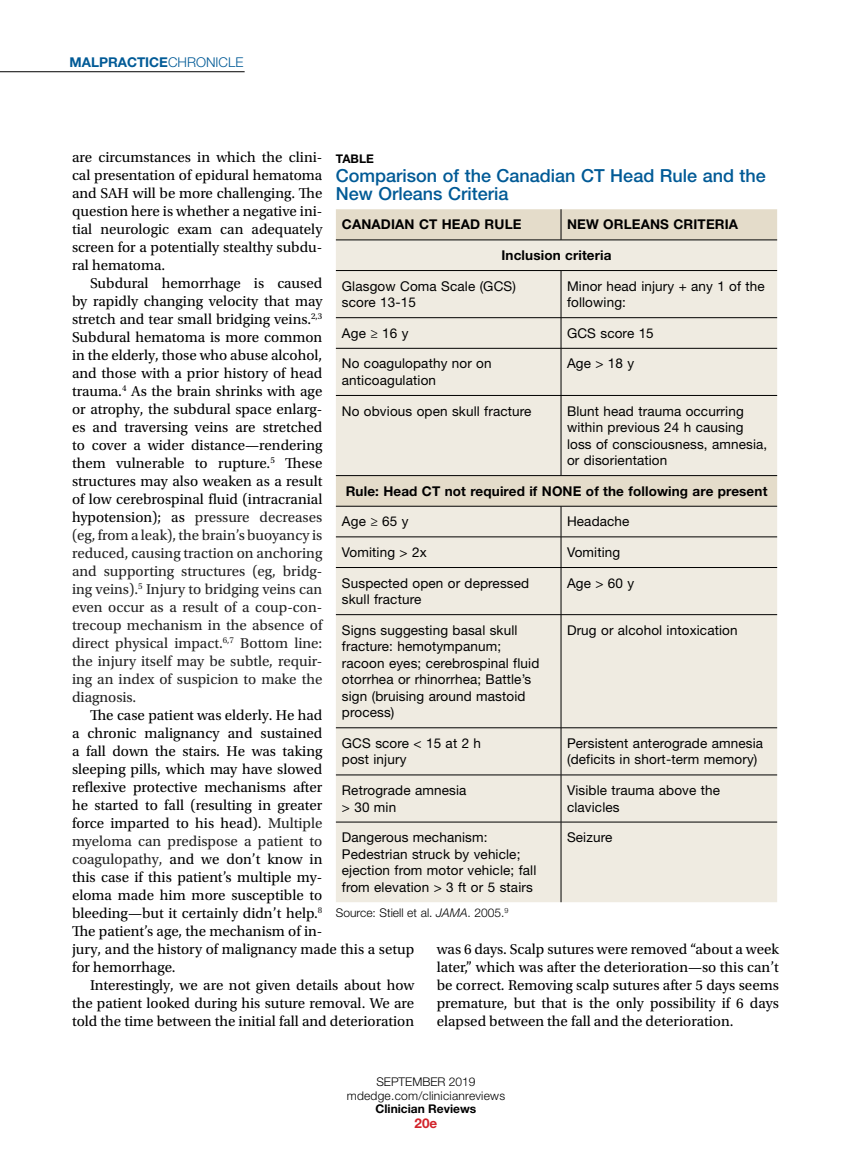
<style>
.page{position:relative;width:851px;height:1161px;background:#fff}
.page>*{position:absolute;margin:0;border:0;box-sizing:border-box;transform-origin:0 0}
.t1{font:500 18px/18px "Helvetica Neue LT Std";color:#005a96}
.t2{font:15px/18px "Utopia Std";color:#000;text-align:justify}
.t3{font:13.5px/16.5px "Helvetica Neue LT Std";letter-spacing:.01em;color:#000}
.t4{font:700 13.5px "Helvetica Neue LT Std";letter-spacing:.01em;color:#000}
.t5{font:700 13.5px "Helvetica Neue LT Std";color:#005a96}
.t6{font:700 13.5px "Helvetica Neue LT Std";color:#d2232a}
.t7{font:300 12px/13.5px "Helvetica Neue LT Std";letter-spacing:.02em;color:#000;text-align:center}
.t8{font:300 12px "Helvetica Neue LT Std";color:#000}
.t9{font:700 12px "Helvetica Neue LT Std";color:#000}
.s1{font-weight:300}
.s2{color:#232323}
.s3{font-style:italic}
</style>
<div class="page">
<hr style="left:0;top:71px;width:245px;height:1px;background:#000">
<div style="left:336px;top:209px;width:441px;height:31px;background:#e4dcca"></div>
<div style="left:336px;top:241px;width:441px;height:661px;background:#efebe1"></div>
<hr style="left:336px;top:240px;width:225px;height:1px;background:#000">
<hr style="left:561px;top:240px;width:216px;height:1px;background:#000">
<hr style="left:336px;top:270px;width:225px;height:1px;background:#000">
<hr style="left:561px;top:270px;width:216px;height:1px;background:#000">
<hr style="left:336px;top:317px;width:225px;height:1px;background:#000">
<hr style="left:561px;top:317px;width:216px;height:1px;background:#000">
<hr style="left:336px;top:348px;width:225px;height:1px;background:#000">
<hr style="left:561px;top:348px;width:216px;height:1px;background:#000">
<hr style="left:336px;top:395px;width:225px;height:1px;background:#000">
<hr style="left:561px;top:395px;width:216px;height:1px;background:#000">
<hr style="left:336px;top:475px;width:225px;height:1px;background:#000">
<hr style="left:561px;top:475px;width:216px;height:1px;background:#000">
<hr style="left:336px;top:506px;width:225px;height:1px;background:#000">
<hr style="left:561px;top:506px;width:216px;height:1px;background:#000">
<hr style="left:336px;top:537px;width:225px;height:1px;background:#000">
<hr style="left:561px;top:537px;width:216px;height:1px;background:#000">
<hr style="left:336px;top:567px;width:225px;height:1px;background:#000">
<hr style="left:561px;top:567px;width:216px;height:1px;background:#000">
<hr style="left:336px;top:614px;width:225px;height:1px;background:#000">
<hr style="left:561px;top:614px;width:216px;height:1px;background:#000">
<hr style="left:336px;top:728px;width:225px;height:1px;background:#000">
<hr style="left:561px;top:728px;width:216px;height:1px;background:#000">
<hr style="left:336px;top:775px;width:225px;height:1px;background:#000">
<hr style="left:561px;top:775px;width:216px;height:1px;background:#000">
<hr style="left:336px;top:822px;width:225px;height:1px;background:#000">
<hr style="left:561px;top:822px;width:216px;height:1px;background:#000">
<hr style="left:560px;top:209px;width:1px;height:31px;background:#000">
<hr style="left:560px;top:271px;width:1px;height:46px;background:#000">
<hr style="left:560px;top:318px;width:1px;height:30px;background:#000">
<hr style="left:560px;top:349px;width:1px;height:46px;background:#000">
<hr style="left:560px;top:396px;width:1px;height:79px;background:#000">
<hr style="left:560px;top:506px;width:1px;height:31px;background:#000">
<hr style="left:560px;top:537px;width:1px;height:30px;background:#000">
<hr style="left:560px;top:568px;width:1px;height:46px;background:#000">
<hr style="left:560px;top:615px;width:1px;height:113px;background:#000">
<hr style="left:560px;top:728px;width:1px;height:47px;background:#000">
<hr style="left:560px;top:775px;width:1px;height:47px;background:#000">
<hr style="left:560px;top:822px;width:1px;height:80px;background:#000">
<p class="t5" style="left:69px;top:54px;width:175px">MALPRACTICE<span class="s1">CHRONICLE</span></p>
<p class="t2" style="left:72px;top:148px;width:252px">are circumstances in which the clini&shy;cal presentation of epidural hematoma and SAH will be more challenging. The question here is whether a negative ini&shy;tial neurologic exam can adequately screen for a potentially stealthy subdu&shy;ral hematoma.</p>
<p class="t2" style="left:72px;top:274px;width:252px;text-indent:18px">Subdural hemorrhage is caused by rapidly changing velocity that may stretch and tear small bridging veins.<sup>2,3<br></sup>Subdural hematoma is more common in the elderly, those who abuse alcohol, and those with a prior history of head trauma.<sup>4</sup> As the brain shrinks with age or atrophy, the subdural space enlarg&shy;es and traversing veins are stretched to cover a wider distance—rendering them vulnerable to rupture.<sup>5</sup> These structures may also weaken as a result of low cerebrospinal fluid (intracranial hypotension); as <span class="s2">pressure decreases (eg, from a leak), the brain’s buoyancy is reduced, causing traction on anchoring and supporting structures (eg, bridg&shy;ing veins).</span><sup>5</sup> <span class="s2">Injury to bridging veins can even occur as a result of a coup-con&shy;trecoup mechanism in the absence of direct physical impact.</span><sup>6,7</sup> <span class="s2">Bottom line: the injury itself may be subtle, requir&shy;ing an index of suspicion to make the diagnosis.</span></p>
<p class="t2" style="left:72px;top:706px;width:344px;text-align:left;text-indent:18px">The case patient was elderly. He had<br>a chronic malignancy and sustained<br>a fall down the stairs. He was taking<br>sleeping pills, which may have slowed<br>reflexive protective mechanisms after<br>he started to fall (resulting in greater<br>force imparted to his head). <span class="s2">Multiple<br>myeloma can predispose a patient to coagulopathy,</span> and we don’t know in<br>this case if this patient’s multiple my-<br>eloma made him more susceptible to bleeding—but it certainly didn’t help.<sup>8<br></sup>The patient’s age, the mechanism of in-<br>jury, and the history of malignancy made this a setup for hemorrhage.</p>
<p class="t2" style="left:72px;top:976px;width:343px;text-indent:18px">Interestingly, we are not given details about how the patient looked during his suture removal. We are told the time between the initial fall and deterioration</p>
<p class="t9" style="left:336px;top:151px;width:40px">TABLE</p>
<p class="t1" style="left:336px;top:167px;width:431px">Comparison of the Canadian CT Head Rule and the<br>New Orleans Criteria</p>
<p class="t4" style="left:342px;top:216px;width:181px">CANADIAN CT HEAD RULE</p>
<p class="t4" style="left:567px;top:216px;width:173px">NEW ORLEANS CRITERIA</p>
<p class="t4" style="left:501px;top:247px;width:112px">Inclusion criteria</p>
<p class="t3" style="left:342px;top:277px;width:175px">Glasgow Coma Scale (GCS) score 13-15</p>
<p class="t3" style="left:567px;top:277px;width:199px">Minor head injury + any 1 of the following:</p>
<p class="t3" style="left:342px;top:325px;width:68px">Age ≥ 16 y</p>
<p class="t3" style="left:567px;top:325px;width:88px">GCS score 15</p>
<p class="t3" style="left:342px;top:355px;width:151px">No coagulopathy nor on anticoagulation</p>
<p class="t3" style="left:567px;top:355px;width:69px">Age &gt; 18 y</p>
<p class="t3" style="left:342px;top:402px;width:191px">No obvious open skull fracture</p>
<p class="t3" style="left:567px;top:402px;width:202px">Blunt head trauma occurring within previous 24 h causing loss of consciousness, amnesia, or disorientation</p>
<p class="t4" style="left:345px;top:483px;width:423px">Rule: Head CT not required if NONE of the following are present</p>
<p class="t3" style="left:342px;top:513px;width:68px">Age ≥ 65 y</p>
<p class="t3" style="left:567px;top:513px;width:64px">Headache</p>
<p class="t3" style="left:342px;top:544px;width:86px">Vomiting &gt; 2x</p>
<p class="t3" style="left:567px;top:544px;width:55px">Vomiting</p>
<p class="t3" style="left:342px;top:574px;width:189px">Suspected open or depressed skull fracture</p>
<p class="t3" style="left:567px;top:574px;width:69px">Age &gt; 60 y</p>
<p class="t3" style="left:342px;top:622px;width:199px">Signs suggesting basal skull fracture: hemotympanum; racoon eyes; cerebrospinal fluid otorrhea or rhinorrhea; Battle’s sign (bruising around mastoid process)</p>
<p class="t3" style="left:567px;top:622px;width:172px">Drug or alcohol intoxication</p>
<p class="t3" style="left:342px;top:735px;width:141px">GCS score &lt; 15 at 2 h post injury</p>
<p class="t3" style="left:567px;top:735px;width:197px">Persistent anterograde amnesia (deficits in short-term memory)</p>
<p class="t3" style="left:342px;top:782px;width:126px">Retrograde amnesia &gt; 30 min</p>
<p class="t3" style="left:567px;top:782px;width:155px">Visible trauma above the clavicles</p>
<p class="t3" style="left:342px;top:829px;width:196px">Dangerous mechanism:<br>Pedestrian struck by vehicle; ejection from motor vehicle; fall from elevation &gt; 3 ft or 5 stairs</p>
<p class="t3" style="left:567px;top:829px;width:47px">Seizure</p>
<p class="t8" style="left:336px;top:906px;width:174px">Source: Stiell et al. <span class="s3">JAMA</span>. 2005.<sup>9</sup></p>
<p class="t2" style="left:436px;top:940px;width:344px">was 6 days. Scalp sutures were removed “about a week later,” which was after the deterioration—so this can’t be correct. Removing scalp sutures after 5 days seems premature, but that is the only possibility if 6 days elapsed between the fall and the deterioration.</p>
<p class="t7" style="left:347px;top:1075px;width:160px">SEPTEMBER 2019 mdedge.com/clinicianreviews</p>
<p class="t9" style="left:375px;top:1101px;width:102px">Clinician Reviews</p>
<p class="t6" style="left:414px;top:1115px;width:24px">20e</p>
</div>
